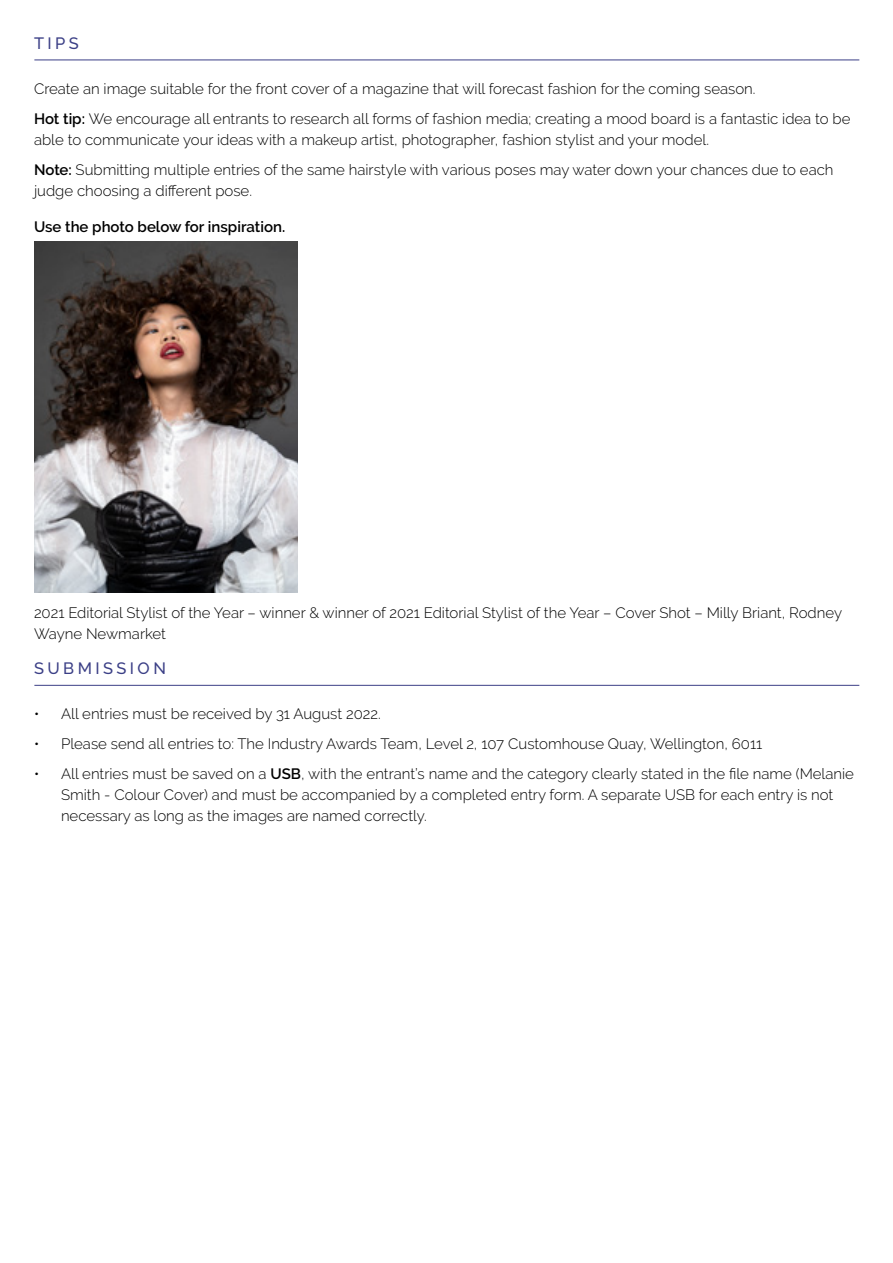
<style>
.page{position:relative;width:893px;height:1263px;background:#fff}
.page>*{position:absolute;margin:0;border:0;box-sizing:border-box;transform-origin:0 0}
.t1{font:500 16.35px "Raleway";letter-spacing:.21em;color:#3b3f86}
.t2{font:300 15px/21px "Raleway";color:#000101}
.t3{font:600 15px "Raleway";color:#000}
.s1{font-weight:600}
</style>
<div class="page">
<hr style="left:34px;top:685px;width:825px;height:1px;background:#3b3f86">
<hr style="left:34px;top:60px;width:825px;height:1px;background:#3b3f86">
<img style="left:34px;top:241px;width:264px;height:352px">
<p class="t1" style="left:34px;top:34px;width:46px">TIPS</p>
<p class="t2" style="left:34px;top:74px;width:818px;line-height:30px">Create an image suitable for the front cover of a magazine that will forecast fashion for the coming season.<br><span class="s1">Hot tip:</span> We encourage all entrants to research all forms of fashion media; creating a mood board is a fantastic idea to be</p>
<p class="t2" style="left:34px;top:125px;width:801px;line-height:30px">able to communicate your ideas with a makeup artist, photographer, fashion stylist and your model.<br><span class="s1">Note:</span> Submitting multiple entries of the same hairstyle with various poses may water down your chances due to each</p>
<p class="t2" style="left:34px;top:180px;width:220px">judge choosing a different pose.</p>
<p class="t3" style="left:34px;top:218px;width:253px">Use the photo below for inspiration.</p>
<p class="t2" style="left:34px;top:602px;width:810px">2021 Editorial Stylist of the Year – winner &amp; winner of 2021 Editorial Stylist of the Year – Cover Shot – Milly Briant, Rodney<br>Wayne Newmarket</p>
<p class="t1" style="left:34px;top:659px;width:133px">SUBMISSION</p>
<p class="t2" style="left:34px;top:703px;width:348px">• All entries must be received by 31 August 2022.</p>
<p class="t2" style="left:34px;top:733px;width:730px">• Please send all entries to: The Industry Awards Team, Level 2, 107 Customhouse Quay, Wellington, 6011</p>
<p class="t2" style="left:61px;top:763px;width:794px;text-indent:-27px">• All entries must be saved on a <span class="s1">USB</span>, with the entrant’s name and the category clearly stated in the file name (Melanie<br>Smith - Colour Cover) and must be accompanied by a completed entry form. A separate USB for each entry is not necessary as long as the images are named correctly.</p>
</div>
